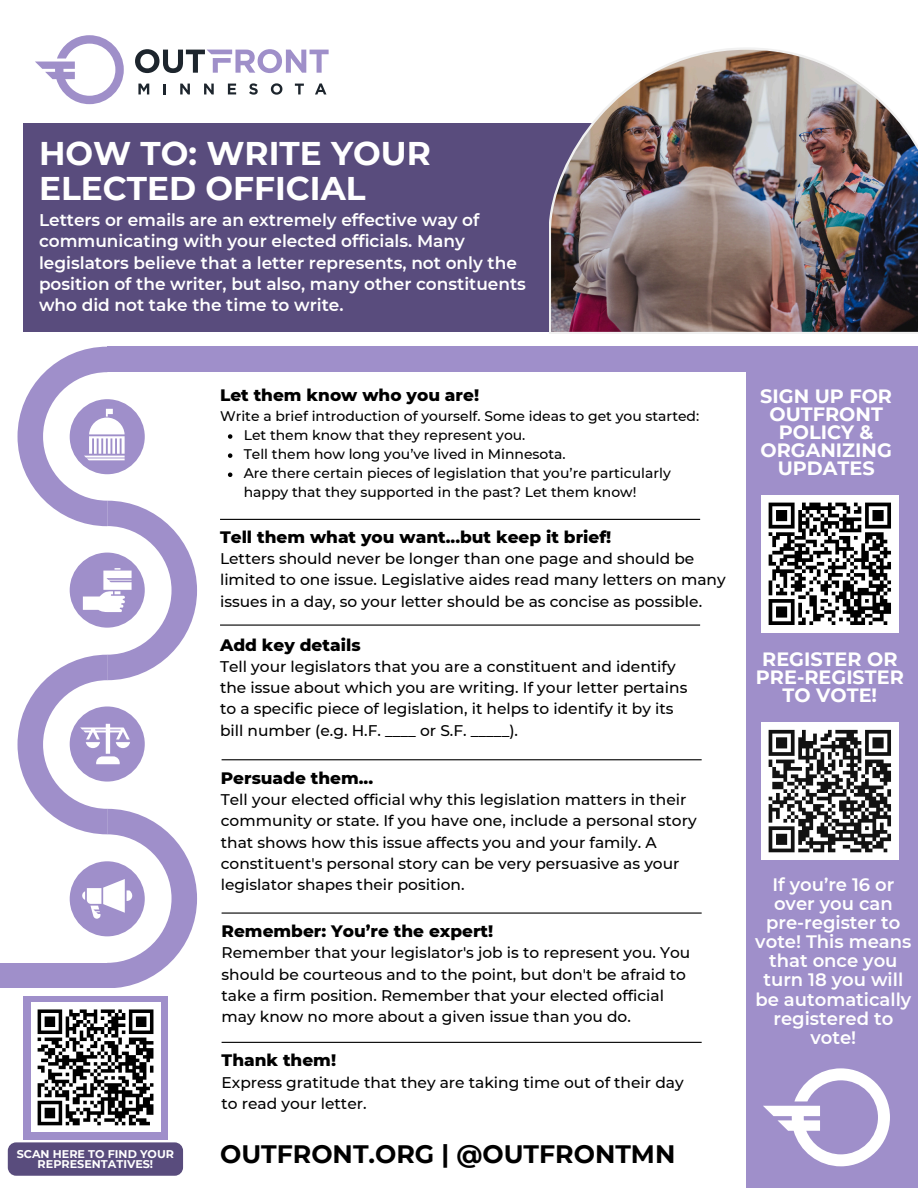
<style>
.page{position:relative;width:918px;height:1188px;background:#fff}
.page>*{position:absolute;margin:0;border:0;box-sizing:border-box;transform-origin:0 0}
.t1{font:700 32.85px/34.8px "Montserrat";color:#fff}
.t2{font:700 25.2px "Montserrat";color:#000}
.t3{font:700 19.2px/18px "Montserrat";color:#fff;text-align:center}
.t4{font:600 18px/19.2px "Montserrat";color:#fff;text-align:center}
.t5{font:600 16.95px/21.3px "Montserrat";color:#fff}
.t6{font:800 16.95px "Montserrat";color:#000}
.t7{font:500 15.45px/21.3px "Montserrat";color:#000}
.t8{font:500 13.95px/19.2px "Montserrat";color:#000}
.t9{font:700 11.25px/10.8px "Montserrat";color:#fff;text-align:center}
</style>
<div class="page">
<div style="left:23px;top:124px;width:876px;height:208px;background:#594c7d"></div>
<img style="left:549px;top:48px;width:369px;height:286px">
<svg style="left:138px;top:84px;width:11px;height:10px"></svg>
<svg style="left:164px;top:84px;width:2px;height:10px"></svg>
<svg style="left:180px;top:84px;width:10px;height:10px"></svg>
<svg style="left:204px;top:84px;width:10px;height:10px"></svg>
<svg style="left:228px;top:84px;width:8px;height:10px"></svg>
<svg style="left:249px;top:83px;width:9px;height:12px"></svg>
<svg style="left:271px;top:83px;width:11px;height:12px"></svg>
<svg style="left:295px;top:84px;width:9px;height:10px"></svg>
<svg style="left:315px;top:83px;width:11px;height:11px"></svg>
<svg style="left:35px;top:35px;width:89px;height:69px"></svg>
<svg style="left:135px;top:49px;width:194px;height:24px"></svg>
<div style="left:107px;top:347px;width:734px;height:25px;background:#9f8fca"></div>
<div style="left:0;top:963px;width:109px;height:25px;background:#9f8fca"></div>
<hr style="left:222px;top:759px;width:480px;height:1px;background:#000">
<hr style="left:220px;top:625px;width:480px;height:1px;background:#000">
<svg style="left:228px;top:434px;width:4px;height:5px"></svg>
<svg style="left:228px;top:453px;width:4px;height:5px"></svg>
<svg style="left:228px;top:473px;width:4px;height:4px"></svg>
<hr style="left:220px;top:519px;width:480px;height:1px;background:#000">
<div style="left:241px;top:347px;width:677px;height:25px;background:#9f8fca"></div>
<hr style="left:222px;top:913px;width:480px;height:1px;background:#000">
<hr style="left:222px;top:1042px;width:480px;height:1px;background:#000">
<div style="left:746px;top:372px;width:172px;height:816px;background:#9f8fca"></div>
<div style="left:23px;top:996px;width:145px;height:143px;background:#9f8fca"></div>
<div style="left:31px;top:1002px;width:129px;height:130px;background:#fff"></div>
<svg style="left:37px;top:1009px;width:117px;height:117px"></svg>
<div style="left:761px;top:722px;width:137px;height:138px;background:#fff"></div>
<svg style="left:768px;top:729px;width:123px;height:124px"></svg>
<div style="left:761px;top:495px;width:137px;height:137px;background:#fff"></div>
<svg style="left:768px;top:502px;width:123px;height:123px"></svg>
<svg style="left:763px;top:1068px;width:127px;height:98px"></svg>
<svg style="left:18px;top:347px;width:179px;height:641px"></svg>
<div style="left:8px;top:1142px;width:175px;height:34px;background:#594c7d;border-radius:8px"></div>
<p class="t1" style="left:39px;top:135px;width:393px">HOW TO: WRITE YOUR<br>ELECTED OFFICIAL</p>
<p class="t5" style="left:39px;top:209px;width:488px">Letters or emails are an extremely effective way of communicating with your elected officials. Many legislators believe that a letter represents, not only the position of the writer, but also, many other constituents who did not take the time to write.</p>
<p class="t9" style="left:17px;top:1148px;width:159px">SCAN HERE TO FIND YOUR<br>REPRESENTATIVES!</p>
<p class="t6" style="left:220px;top:385px;width:261px">Let them know who you are!</p>
<p class="t8" style="left:220px;top:406px;width:481px">Write a brief introduction of yourself. Some ideas to get you started:</p>
<h1 class="t8" style="left:244px;top:425px;width:283px">Let them know that they represent you.</h1>
<h5 class="t8" style="left:244px;top:444px;width:323px">Tell them how long you’ve lived in Minnesota.</h5>
<p class="t8" style="left:244px;top:464px;width:429px">Are there certain pieces of legislation that you’re particularly happy that they supported in the past? Let them know!</p>
<h3 class="t6" style="left:220px;top:527px;width:393px">Tell them what you want...but keep it brief!</h3>
<p class="t7" style="left:220px;top:548px;width:507px">Letters should never be longer than one page and should be limited to one issue. Legislative aides read many letters on many issues in a day, so your letter should be as concise as possible.</p>
<p class="t6" style="left:220px;top:634px;width:142px">Add key details</p>
<h3 class="t7" style="left:220px;top:655px;width:469px">Tell your legislators that you are a constituent and identify the issue about which you are writing. If your letter pertains to a specific piece of legislation, it helps to identify it by its bill number (e.g. H.F. ____ or S.F. _____).</h3>
<p class="t6" style="left:221px;top:767px;width:154px">Persuade them...</p>
<h4 class="t7" style="left:221px;top:789px;width:477px">Tell your elected official why this legislation matters in their community or state. If you have one, include a personal story that shows how this issue affects you and your family. A constituent's personal story can be very persuasive as your legislator shapes their position.</h4>
<p class="t6" style="left:222px;top:921px;width:273px">Remember: You’re the expert!</p>
<h5 class="t7" style="left:222px;top:942px;width:470px">Remember that your legislator's job is to represent you. You should be courteous and to the point, but don't be afraid to take a firm position. Remember that your elected official may know no more about a given issue than you do.</h5>
<h6 class="t6" style="left:222px;top:1050px;width:116px">Thank them!</h6>
<p class="t7" style="left:222px;top:1071px;width:464px">Express gratitude that they are taking time out of their day to read your letter.</p>
<h5 class="t2" style="left:220px;top:1138px;width:457px">OUTFRONT.ORG | @OUTFRONTMN</h5>
<p class="t3" style="left:760px;top:387px;width:133px">SIGN UP FOR<br>OUTFRONT<br>POLICY &amp;<br>ORGANIZING<br>UPDATES</p>
<p class="t3" style="left:756px;top:650px;width:149px">REGISTER OR<br>PRE-REGISTER<br>TO VOTE!</p>
<h5 class="t4" style="left:755px;top:875px;width:158px">If you’re 16 or over you can pre-register to vote! This means that once you turn 18 you will be automatically registered to vote!</h5>
</div>
